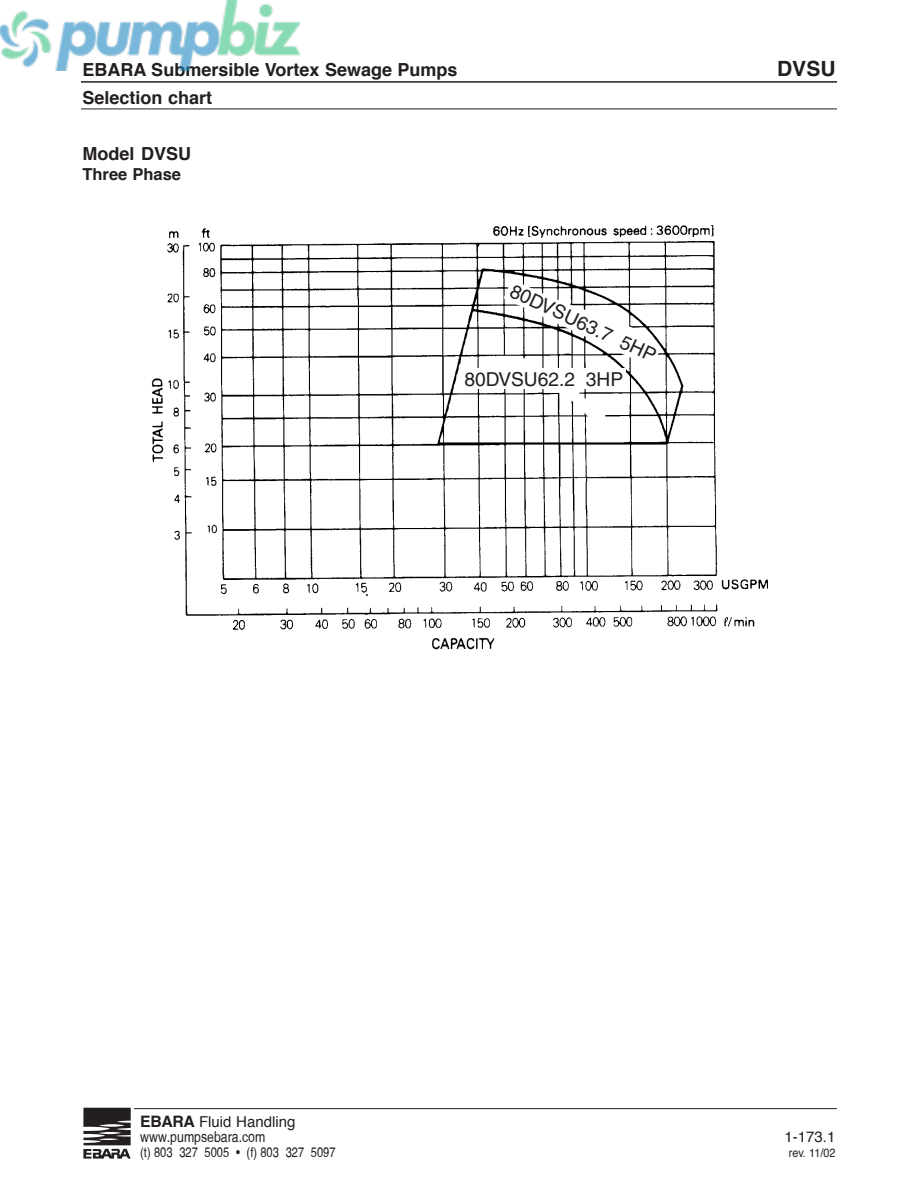
<style>
.page{position:relative;width:918px;height:1188px;background:#fff}
.page>*{position:absolute;margin:0;border:0;box-sizing:border-box;transform-origin:0 0}
.t1{font:700 21px "Helvetica";color:#231f20}
.t2{font:19.2px "Helvetica";color:#231f20}
.t3{font:700 18px "Helvetica";color:#231f20}
.t4{font:700 16.5px "Helvetica";color:#231f20}
.t5{font:condensed 15px/15.1px "Helvetica";color:#231f20}
.t6{font:15px "Helvetica";color:#231f20}
.t7{font:condensed 13.5px "Helvetica";color:#231f20}
.t8{font:12px "Helvetica";color:#231f20;scale:.9 1}
.s1{font-weight:700;font-stretch:normal;font-size:15.75px}
.s2{font-stretch:normal}
</style>
<div class="page">
<hr style="left:81px;top:81px;width:756px;height:2px;background:#231f20">
<hr style="left:81px;top:109px;width:756px;height:1px;background:#231f20">
<img style="left:151px;top:225px;width:617px;height:425px">
<div style="left:462px;top:368px;width:164px;height:21px;background:#fff"></div>
<svg style="left:503px;top:279px;width:158px;height:89px"></svg>
<svg style="left:83px;top:1108px;width:48px;height:51px"></svg>
<hr style="left:134px;top:1108px;width:703px;height:1px;background:#231f20">
<img style="left:0;top:0;width:300px;height:70px">
<p class="t3" style="left:82px;top:62px;width:377px">EBARA Submersible Vortex Sewage Pumps</p>
<p class="t1" style="left:777px;top:60px;width:60px">DVSU</p>
<p class="t3" style="left:82px;top:90px;width:131px">Selection chart</p>
<p class="t3" style="left:82px;top:146px;width:110px">Model DVSU</p>
<p class="t4" style="left:82px;top:167px;width:100px">Three Phase</p>
<p class="t2" style="left:514px;top:283px;width:160px;rotate:25deg">80DVSU63.7 5HP</p>
<p class="t2" style="left:464px;top:373px;width:160px">80DVSU62.2 3HP</p>
<p class="t5" style="left:140px;top:1115px;width:157px"><span class="s1">EBARA</span> <span class="s2">Fluid Handling </span>www.pumpsebara.com</p>
<p class="t6" style="left:785px;top:1131px;width:52px">1-173.1</p>
<p class="t7" style="left:140px;top:1147px;width:197px">(t) 803 327 5005 • (f) 803 327 5097</p>
<p class="t8" style="left:789px;top:1148px;width:53px">rev. 11/02</p>
</div>
